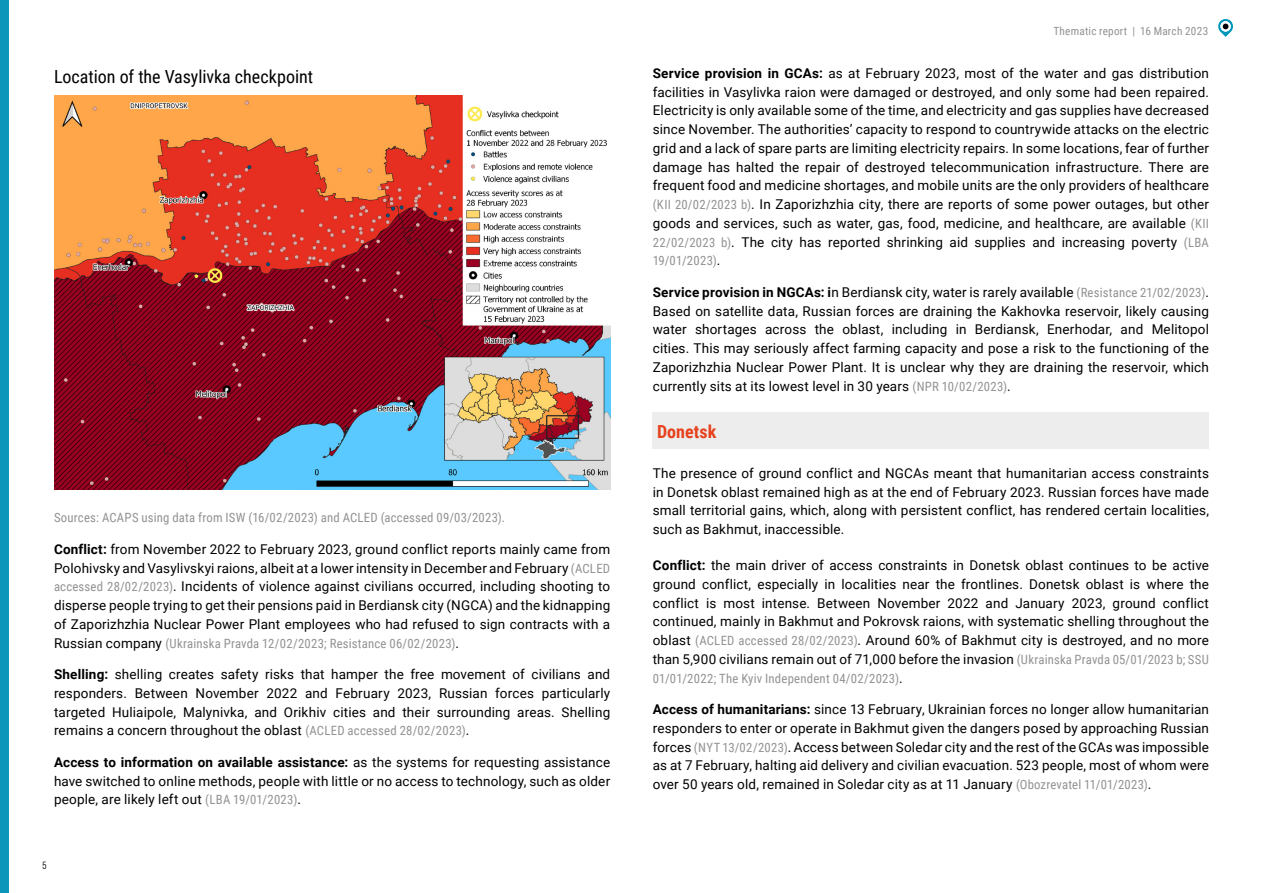
<style>
.page{position:relative;width:1263px;height:893px;background:#fff}
.page>*{position:absolute;margin:0;border:0;box-sizing:border-box;transform-origin:0 0}
.t1{font:18px "Roboto Condensed";color:#000}
.t2{font:700 18px "Roboto Condensed";color:#e7411d}
.t3{font:13.5px/18.8px "Roboto";letter-spacing:.01em;color:#000;text-align:justify}
.t4{font:12.75px "Roboto Condensed";letter-spacing:.015em;color:#929292}
.t5{font:11.25px "Roboto Condensed";letter-spacing:.02em;color:#929292}
.t6{font:10.5px "Bebas Neue Pro Middle";color:#000}
.s1{font-weight:700}
.s2{font-family:"Roboto Condensed";font-size:12.75px;color:#929292}
.s3{font-family:"Roboto";font-size:13.5px;color:#000}
</style>
<div class="page">
<svg style="left:1218px;top:19px;width:15px;height:18px"></svg>
<div style="left:0;top:0;width:9px;height:893px;background:#0c96ba"></div>
<div style="left:653px;top:413px;width:556px;height:36px;background:#ededed"></div>
<img style="left:54px;top:96px;width:556px;height:393px">
<h1 class="t1" style="left:54px;top:64px;width:261px">Location of the Vasylivka checkpoint</h1>
<p class="t4" style="left:54px;top:509px;width:453px">Sources: ACAPS using data from ISW (16/02/2023) and ACLED (accessed 09/03/2023).</p>
<p class="t3" style="left:54px;top:539px;width:558px"><span class="s1">Conflict:</span> from November 2022 to February 2023, ground conflict reports mainly came from Polohivsky and Vasylivskyi raions, albeit at a lower intensity in December and February <span class="s2">(ACLED accessed 28/02/2023)</span>. Incidents of violence against civilians occurred, including shooting to disperse people trying to get their pensions paid in Berdiansk city (NGCA) and the kidnapping of Zaporizhzhia Nuclear Power Plant employees who had refused to sign contracts with a</p>
<p class="t4" style="left:54px;top:634px;width:407px"><span class="s3">Russian company</span> (Ukrainska Pravda 12/02/2023; Resistance 06/02/2023)<span class="s3">.</span></p>
<p class="t3" style="left:54px;top:664px;width:558px"><span class="s1">Shelling:</span> shelling creates safety risks that hamper the free movement of civilians and responders. Between November 2022 and February 2023, Russian forces particularly targeted Huliaipole, Malynivka, and Orikhiv cities and their surrounding areas. Shelling remains a concern throughout the oblast <span class="s2">(ACLED accessed 28/02/2023)</span>.</p>
<p class="t3" style="left:54px;top:752px;width:558px"><span class="s1">Access to information on available assistance:</span> as the systems for requesting assistance have switched to online methods, people with little or no access to technology, such as older people, are likely left out <span class="s2">(LBA 19/01/2023)</span>.</p>
<p class="t6" style="left:43px;top:859px;width:5px">5</p>
<p class="t5" style="left:1053px;top:24px;width:156px">Thematic report | 16 March 2023</p>
<p class="t3" style="left:653px;top:63px;width:558px"><span class="s1">Service provision in GCAs:</span> as at February 2023, most of the water and gas distribution facilities in Vasylivka raion were damaged or destroyed, and only some had been repaired.<br>Electricity is only available some of the time, and electricity and gas supplies have decreased since November. The authorities’ capacity to respond to countrywide attacks on the electric grid and a lack of spare parts are limiting electricity repairs. In some locations, fear of further damage has halted the repair of destroyed telecommunication infrastructure. There are frequent food and medicine shortages, and mobile units are the only providers of healthcare <span class="s2">(KII 20/02/2023 b)</span>. In Zaporizhzhia city, there are reports of some power outages, but other goods and services, such as water, gas, food, medicine, and healthcare, are available <span class="s2">(KII 22/02/2023 b)</span>. The city has reported shrinking aid supplies and increasing poverty <span class="s2">(LBA</span></p>
<p class="t4" style="left:653px;top:252px;width:69px">19/01/2023)<span class="s3">.</span></p>
<p class="t3" style="left:653px;top:282px;width:558px"><span class="s1">Service provision in NGCAs: i</span>n Berdiansk city, water is rarely available <span class="s2">(Resistance 21/02/2023)</span>.<br>Based on satellite data, Russian forces are draining the Kakhovka reservoir, likely causing water shortages across the oblast, including in Berdiansk, Enerhodar, and Melitopol cities. This may seriously affect farming capacity and pose a risk to the functioning of the Zaporizhzhia Nuclear Power Plant. It is unclear why they are draining the reservoir, which currently sits at its lowest level in 30 years <span class="s2">(NPR 10/02/2023)</span>.</p>
<h1 class="t2" style="left:657px;top:419px;width:61px">Donetsk</h1>
<p class="t3" style="left:653px;top:463px;width:558px">The presence of ground conflict and NGCAs meant that humanitarian access constraints in Donetsk oblast remained high as at the end of February 2023. Russian forces have made small territorial gains, which, along with persistent conflict, has rendered certain localities, such as Bakhmut, inaccessible.</p>
<p class="t3" style="left:653px;top:555px;width:558px"><span class="s1">Conflict:</span> the main driver of access constraints in Donetsk oblast continues to be active ground conflict, especially in localities near the frontlines. Donetsk oblast is where the conflict is most intense. Between November 2022 and January 2023, ground conflict continued, mainly in Bakhmut and Pokrovsk raions, with systematic shelling throughout the oblast <span class="s2">(ACLED accessed 28/02/2023)</span>. Around 60% of Bakhmut city is destroyed, and no more than 5,900 civilians remain out of 71,000 before the invasion <span class="s2">(Ukrainska Pravda 05/01/2023 b; SSU</span></p>
<p class="t4" style="left:653px;top:669px;width:251px">01/01/2022; The Kyiv Independent 04/02/2023)<span class="s3">.</span></p>
<p class="t3" style="left:653px;top:699px;width:558px"><span class="s1">Access of humanitarians:</span> since 13 February, Ukrainian forces no longer allow humanitarian responders to enter or operate in Bakhmut given the dangers posed by approaching Russian forces <span class="s2">(NYT 13/02/2023)</span>. Access between Soledar city and the rest of the GCAs was impossible as at 7 February, halting aid delivery and civilian evacuation. 523 people, most of whom were over 50 years old, remained in Soledar city as at 11 January <span class="s2">(Obozrevatel 11/01/2023)</span>.</p>
</div>
